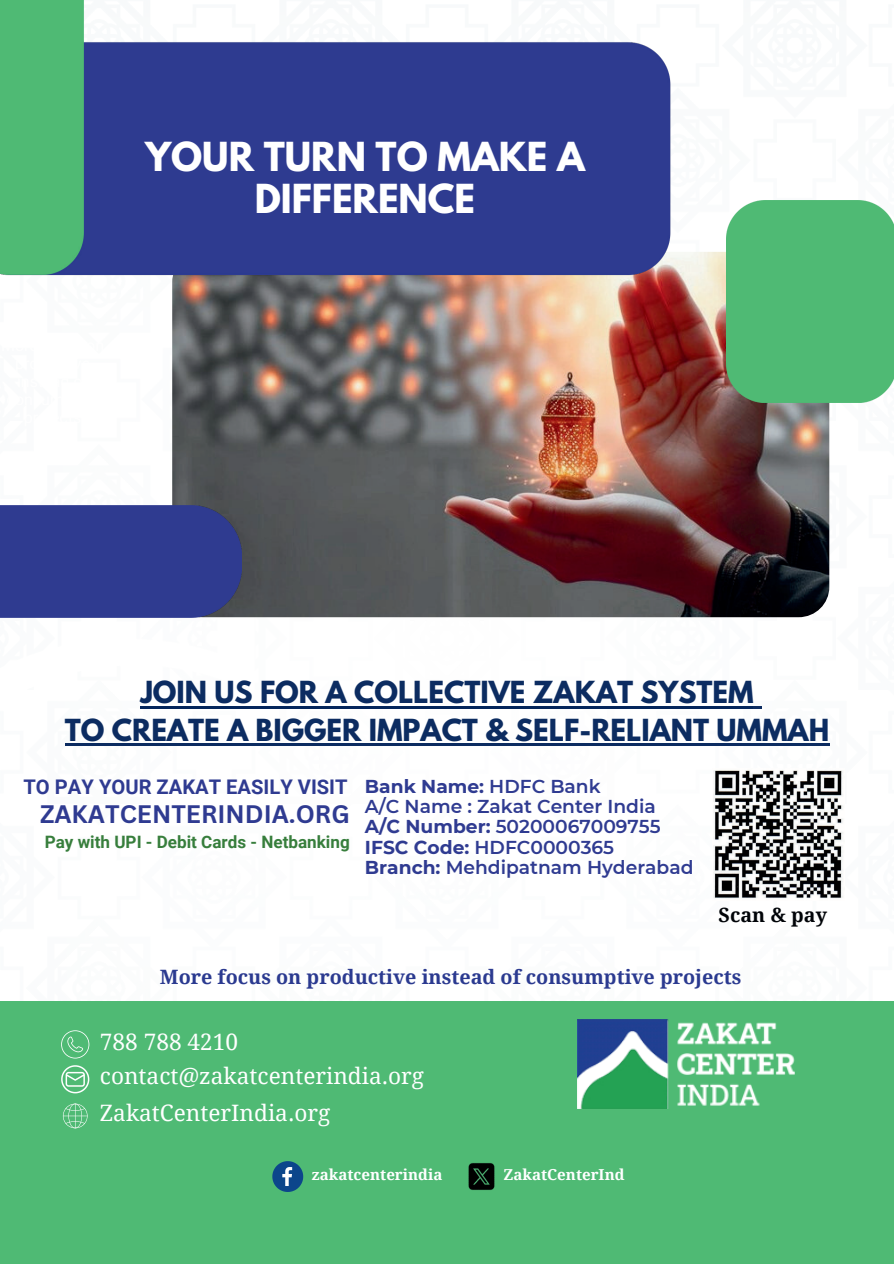
<style>
.page{position:relative;width:894px;height:1264px;background:#fff}
.page>*{position:absolute;margin:0;border:0;box-sizing:border-box;transform-origin:0 0}
.t1{font:700 35.4px/42.5px "League Spartan";color:#fff;text-align:center}
.t2{font:700 27px/37.2px "League Spartan";color:#0c2c61;text-align:center}
.t3{font:700 24.6px "Canva Sans";color:#2f3b91}
.t4{font:22.65px/34px "Droid Serif";color:#fff}
.t5{font:700 20.1px "Roboto";color:#2f3b91}
.t6{font:700 19.8px "Droid Serif";color:#2b3a90}
.t7{font:700 19.65px "Droid Serif";color:#010408}
.t8{font:600 18.6px/20.2px "Montserrat";color:#2f3b91}
.t9{font:700 17.1px "Roboto";color:#377e3c}
.t10{font:700 15.15px "Droid Serif";color:#fff}
.s1{font-weight:700}
</style>
<div class="page">
<img style="left:172px;top:252px;width:657px;height:365px">
<div style="left:0;top:505px;width:241px;height:112px;background:#2f3b90"></div>
<img style="left:0;top:0;width:677px;height:282px">
<div style="left:726px;top:200px;width:167px;height:203px;background:#4fba74"></div>
<img style="left:713px;top:770px;width:130px;height:128px">
<hr style="left:65px;top:743px;width:764px;height:2px;background:#0c2c61">
<hr style="left:140px;top:706px;width:613px;height:2px;background:#04265c">
<svg style="left:753px;top:706px;width:7px;height:2px"></svg>
<div style="left:0;top:1001px;width:893px;height:262px;background:#4fba74"></div>
<img style="left:577px;top:1019px;width:218px;height:89px">
<svg style="left:272px;top:1161px;width:31px;height:30px"></svg>
<img style="left:468px;top:1163px;width:27px;height:27px">
<svg style="left:61px;top:1030px;width:28px;height:28px"></svg>
<svg style="left:61px;top:1065px;width:28px;height:28px"></svg>
<svg style="left:63px;top:1103px;width:24px;height:25px"></svg>
<h1 class="t1" style="left:145px;top:135px;width:441px">YOUR TURN TO MAKE A<br>DIFFERENCE</h1>
<h2 class="t2" style="left:65px;top:673px;width:765px">JOIN US FOR A COLLECTIVE ZAKAT SYSTEM<br>TO CREATE A BIGGER IMPACT &amp; SELF-RELIANT UMMAH</h2>
<p class="t5" style="left:23px;top:773px;width:325px">TO PAY YOUR ZAKAT EASILY VISIT</p>
<h3 class="t3" style="left:40px;top:799px;width:311px">ZAKATCENTERINDIA.ORG</h3>
<p class="t9" style="left:45px;top:830px;width:306px">Pay with UPI - Debit Cards - Netbanking</p>
<p class="t8" style="left:365px;top:775px;width:330px"><span class="s1">Bank Name:</span> HDFC Bank<br>A/C Name : Zakat Center India<br><span class="s1">A/C Number:</span> 50200067009755<br><span class="s1">IFSC Code:</span> HDFC0000365<br><span class="s1">Branch:</span> Mehdipatnam Hyderabad</p>
<p class="t7" style="left:718px;top:901px;width:110px">Scan &amp; pay</p>
<p class="t6" style="left:160px;top:963px;width:583px">More focus on productive instead of consumptive projects</p>
<p class="t4" style="left:100px;top:1024px;width:326px">788 788 4210 contact@zakatcenterindia.org</p>
<p class="t4" style="left:100px;top:1095px;width:232px">ZakatCenterIndia.org</p>
<p class="t10" style="left:312px;top:1164px;width:132px">zakatcenterindia</p>
<p class="t10" style="left:503px;top:1164px;width:123px">ZakatCenterInd</p>
</div>
